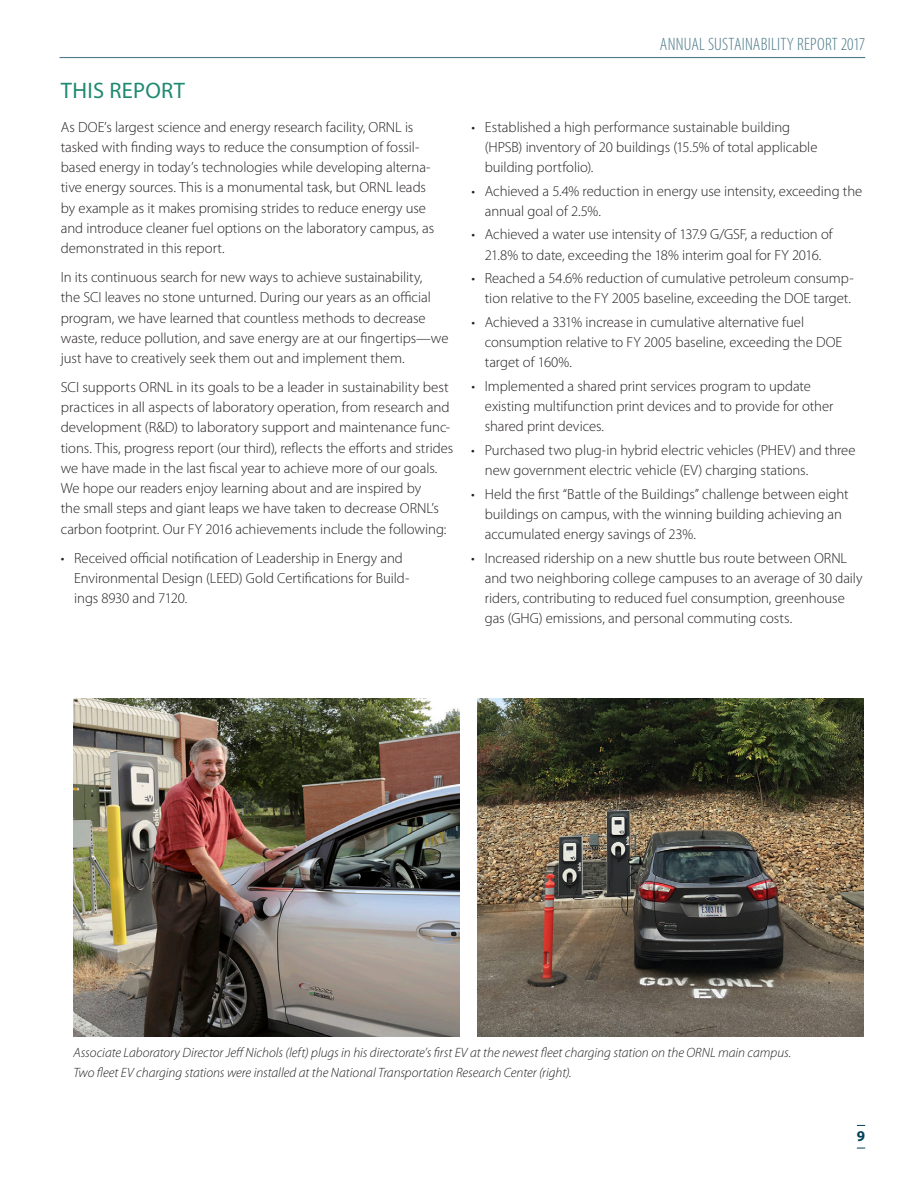
<style>
.page{position:relative;width:918px;height:1188px;background:#fff}
.page>*{position:absolute;margin:0;border:0;box-sizing:border-box;transform-origin:0 0}
.t1{font:22.5px "Myriad Pro";letter-spacing:.015em;color:#1f8a70}
.t2{font:300 condensed 18px "Myriad Pro";letter-spacing:.01em;color:#4d7b8a}
.t3{font:700 15px "Myriad Pro";color:#004358}
.t4{font:300 14.7px/20.2px "Myriad Pro";letter-spacing:-.005em;color:#231f20}
.t5{font:italic 300 13.5px/20.2px "Myriad Pro";color:#231f20}
</style>
<div class="page">
<hr style="left:60px;top:57px;width:805px;height:1px;background:#4d7b8a">
<img style="left:73px;top:699px;width:387px;height:338px">
<img style="left:478px;top:699px;width:386px;height:338px">
<h1 class="t1" style="left:61px;top:78px;width:126px">THIS REPORT</h1>
<p class="t4" style="left:61px;top:117px;width:375px">As DOE’s largest science and energy research facility, ORNL is tasked with finding ways to reduce the consumption of fossil&shy;based energy in today’s technologies while developing alterna&shy;tive energy sources. This is a monumental task, but ORNL leads by example as it makes promising strides to reduce energy use and introduce cleaner fuel options on the laboratory campus, as demonstrated in this report.</p>
<p class="t4" style="left:61px;top:267px;width:389px">In its continuous search for new ways to achieve sustainability,<br>the SCI leaves no stone unturned. During our years as an official program, we have learned that countless methods to decrease waste, reduce pollution, and save energy are at our fingertips—we just have to creatively seek them out and implement them.</p>
<p class="t4" style="left:61px;top:377px;width:394px">SCI supports ORNL in its goals to be a leader in sustainability best practices in all aspects of laboratory operation, from research and development (R&amp;D) to laboratory support and maintenance func&shy;tions. This, progress report (our third), reflects the efforts and strides we have made in the last fiscal year to achieve more of our goals.<br>We hope our readers enjoy learning about and are inspired by<br>the small steps and giant leaps we have taken to decrease ORNL’s carbon footprint. Our FY 2016 achievements include the following:</p>
<p class="t4" style="left:74px;top:548px;width:337px;text-indent:-13px">• Received official notification of Leadership in Energy and<br>Environmental Design (LEED) Gold Certifications for Build&shy;ings 8930 and 7120.</p>
<p class="t2" style="left:660px;top:35px;width:207px">ANNUAL SUSTAINABILITY REPORT 2017</p>
<p class="t4" style="left:485px;top:117px;width:334px;text-indent:-13px">• Established a high performance sustainable building (HPSB) inventory of 20 buildings (15.5% of total applicable building portfolio).</p>
<p class="t4" style="left:485px;top:181px;width:379px;text-indent:-13px">• Achieved a 5.4% reduction in energy use intensity, exceeding the annual goal of 2.5%.</p>
<p class="t4" style="left:471px;top:225px;width:363px;text-align:center">• Achieved a water use intensity of 137.9 G/GSF, a reduction of<br>21.8% to date, exceeding the 18% interim goal for FY 2016.</p>
<p class="t4" style="left:471px;top:268px;width:384px;text-align:right">• Reached a 54.6% reduction of cumulative petroleum consump&shy;tion relative to the FY 2005 baseline, exceeding the DOE target.</p>
<p class="t4" style="left:485px;top:312px;width:359px;text-indent:-13px">• Achieved a 331% increase in cumulative alternative fuel consumption relative to FY 2005 baseline, exceeding the DOE target of 160%.</p>
<p class="t4" style="left:485px;top:376px;width:350px;text-indent:-13px">• Implemented a shared print services program to update existing multifunction print devices and to provide for other shared print devices.</p>
<p class="t4" style="left:485px;top:440px;width:372px;text-indent:-13px">• Purchased two plug-in hybrid electric vehicles (PHEV) and three new government electric vehicle (EV) charging stations.</p>
<p class="t4" style="left:485px;top:484px;width:365px;text-indent:-13px">• Held the first “Battle of the Buildings” challenge between eight buildings on campus, with the winning building achieving an accumulated energy savings of 23%.</p>
<p class="t4" style="left:485px;top:548px;width:379px;text-indent:-13px">• Increased ridership on a new shuttle bus route between ORNL and two neighboring college campuses to an average of 30 daily riders, contributing to reduced fuel consumption, greenhouse gas (GHG) emissions, and personal commuting costs.</p>
<p class="t5" style="left:73px;top:1042px;width:719px">Associate Laboratory Director Jeff Nichols (left) plugs in his directorate’s first EV at the newest fleet charging station on the ORNL main campus.<br>Two fleet EV charging stations were installed at the National Transportation Research Center (right).</p>
<p class="t3" style="left:857px;top:1127px;width:10px">9</p>
</div>
